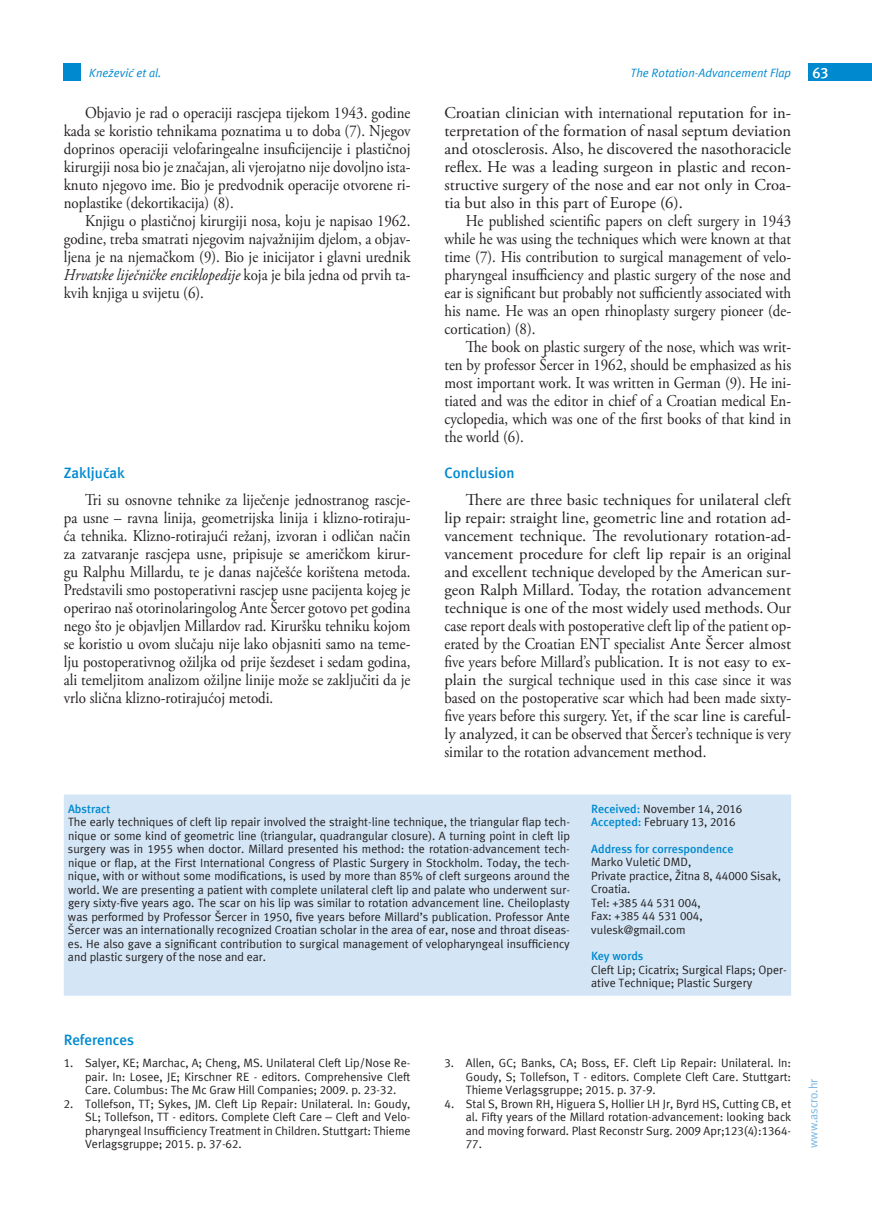
<style>
.page{position:relative;width:872px;height:1212px;background:#fff}
.page>*{position:absolute;margin:0;border:0;box-sizing:border-box;transform-origin:0 0}
.t1{font:16.5px/18px "Adobe Garamond Pro";color:#231f20;text-align:justify;scale:.9 1}
.t2{font:16.5px/18px "Adobe Garamond Pro";color:#231f20;text-align:justify}
.t3{font:700 15px "Meta ASC";color:#0089cf}
.t4{font:700 15px "Meta ASC";color:#fff}
.t5{font:12px/13.5px "Meta ASC";color:#231f20;text-align:justify}
.t6{font:italic 12px "Meta ASC";color:#0089cf}
.t7{font:700 12px "Meta ASC";color:#0089cf}
.t8{font:12px "Meta ASC";color:#77b6e4}
.s1{font-style:italic}
.s2{font-weight:700;color:#0089cf}
</style>
<div class="page">
<div style="left:64px;top:64px;width:17px;height:17px;background:#0089cf"></div>
<div style="left:808px;top:64px;width:64px;height:17px;background:#0089cf"></div>
<div style="left:64px;top:794px;width:727px;height:202px;background:#d4e6f6"></div>
<p class="t6" style="left:89px;top:66px;width:73px">Knežević et al.</p>
<p class="t6" style="left:630px;top:66px;width:162px">The Rotation-Advancement Flap</p>
<p class="t4" style="left:812px;top:64px;width:18px">63</p>
<p class="t2" style="left:444px;top:105px;width:348px">Croatian clinician with international reputation for in&shy;terpretation of the formation of nasal septum deviation and otosclerosis. Also, he discovered the nasothoracicle reflex. He was a leading surgeon in plastic and recon&shy;structive surgery of the nose and ear not only in Croa&shy;tia but also in this part of Europe (6).</p>
<p class="t1" style="left:444px;top:213px;width:387px;text-indent:21px">He published scientific papers on cleft surgery in 1943 while he was using the techniques which were known at that time (7). His contribution to surgical management of velo&shy;pharyngeal insufficiency and plastic surgery of the nose and ear is significant but probably not sufficiently associated with his name. He was an open rhinoplasty surgery pioneer (de&shy;cortication) (8).</p>
<p class="t1" style="left:444px;top:339px;width:387px;text-indent:21px">The book on plastic surgery of the nose, which was writ&shy;ten by professor Šercer in 1962, should be emphasized as his most important work. It was written in German (9). He ini&shy;tiated and was the editor in chief of a Croatian medical En&shy;cyclopedia, which was one of the first books of that kind in the world (6).</p>
<p class="t3" style="left:444px;top:464px;width:72px">Conclusion</p>
<p class="t2" style="left:444px;top:492px;width:348px;text-indent:21px">There are three basic techniques for unilateral cleft lip repair: straight line, geometric line and rotation ad&shy;vancement technique. The revolutionary rotation-ad&shy;vancement procedure for cleft lip repair is an original and excellent technique developed by the American sur&shy;geon Ralph Millard. Today, the rotation advancement technique is one of the most widely used methods. Our case report deals with postoperative cleft lip of the patient op&shy;erated by the Croatian ENT specialist Ante Šercer almost five years before Millard’s publication. It is not easy to ex&shy;plain the surgical technique used in this case since it was based on the postoperative scar which had been made sixty&shy;five years before this surgery. Yet, if the scar line is careful&shy;ly analyzed, it can be observed that Šercer’s technique is very similar to the rotation advancement method.</p>
<p class="t1" style="left:64px;top:105px;width:387px;text-indent:21px">Objavio je rad o operaciji rascjepa tijekom 1943. godine kada se koristio tehnikama poznatima u to doba (7). Njegov doprinos operaciji velofaringealne insuficijencije i plastičnoj kirurgiji nosa bio je značajan, ali vjerojatno nije dovoljno ista&shy;knuto njegovo ime. Bio je predvodnik operacije otvorene ri&shy;noplastike (dekortikacija) (8).</p>
<p class="t1" style="left:64px;top:213px;width:387px;text-indent:21px">Knjigu o plastičnoj kirurgiji nosa, koju je napisao 1962. godine, treba smatrati njegovim najvažnijim djelom, a objav&shy;ljena je na njemačkom (9). Bio je inicijator i glavni urednik <span class="s1">Hrvatske liječničke enciklopedije</span> koja je bila jedna od prvih ta&shy;kvih knjiga u svijetu (6).</p>
<p class="t3" style="left:64px;top:464px;width:63px">Zaključak</p>
<p class="t1" style="left:64px;top:492px;width:387px;text-indent:21px">Tri su osnovne tehnike za liječenje jednostranog rascje&shy;pa usne – ravna linija, geometrijska linija i klizno-rotiraju&shy;ća tehnika. Klizno-rotirajući režanj, izvoran i odličan način za zatvaranje rascjepa usne, pripisuje se američkom kirur&shy;gu Ralphu Millardu, te je danas najčešće korištena metoda.<br>Predstavili smo postoperativni rascjep usne pacijenta kojeg je operirao naš otorinolaringolog Ante Šercer gotovo pet godina nego što je objavljen Millardov rad. Kiruršku tehniku kojom se koristio u ovom slučaju nije lako objasniti samo na teme&shy;lju postoperativnog ožiljka od prije šezdeset i sedam godina, ali temeljitom analizom ožiljne linije može se zaključiti da je vrlo slična klizno-rotirajućoj metodi.</p>
<p class="t7" style="left:68px;top:801px;width:44px">Abstract</p>
<p class="t5" style="left:68px;top:815px;width:503px">The early techniques of cleft lip repair involved the straight-line technique, the triangular flap tech&shy;nique or some kind of geometric line (triangular, quadrangular closure). A turning point in cleft lip surgery was in 1955 when doctor. Millard presented his method: the rotation-advancement tech&shy;nique or flap, at the First International Congress of Plastic Surgery in Stockholm. Today, the tech&shy;nique, with or without some modifications, is used by more than 85% of cleft surgeons around the world. We are presenting a patient with complete unilateral cleft lip and palate who underwent sur&shy;gery sixty-five years ago. The scar on his lip was similar to rotation advancement line. Cheiloplasty was performed by Professor Šercer in 1950, five years before Millard’s publication. Professor Ante Šercer was an internationally recognized Croatian scholar in the area of ear, nose and throat diseas&shy;es. He also gave a significant contribution to surgical management of velopharyngeal insufficiency and plastic surgery of the nose and ear.</p>
<p class="t5" style="left:591px;top:801px;width:153px"><span class="s2">Received:</span> November 14, 2016<br><span class="s2">Accepted:</span> February 13, 2016</p>
<p class="t7" style="left:591px;top:841px;width:144px">Address for correspondence</p>
<p class="t5" style="left:591px;top:855px;width:191px;text-align:left">Marko Vuletić DMD,<br>Private practice, Žitna 8, 44000 Sisak,<br>Croatia.<br>Tel: +385 44 531 004,<br>Fax: +385 44 531 004, vulesk@gmail.com</p>
<p class="t7" style="left:591px;top:949px;width:54px">Key words</p>
<p class="t5" style="left:591px;top:962px;width:197px">Cleft Lip; Cicatrix; Surgical Flaps; Oper&shy;ative Technique; Plastic Surgery</p>
<p class="t3" style="left:64px;top:1031px;width:72px">References</p>
<p class="t5" style="left:85px;top:1056px;width:327px;text-indent:-21px">1. Salyer, KE; Marchac, A; Cheng, MS. Unilateral Cleft Lip/Nose Re&shy;pair. In: Losee, JE; Kirschner RE - editors. Comprehensive Cleft Care. Columbus: The Mc Graw Hill Companies; 2009. p. 23-32.</p>
<p class="t5" style="left:85px;top:1096px;width:327px;text-indent:-21px">2. Tollefson, TT; Sykes, JM. Cleft Lip Repair: Unilateral. In: Goudy, SL; Tollefson, TT - editors. Complete Cleft Care – Cleft and Velo&shy;pharyngeal Insufficiency Treatment in Children. Stuttgart: Thieme Verlagsgruppe; 2015. p. 37-62.</p>
<p class="t5" style="left:466px;top:1056px;width:327px;text-indent:-21px">3. Allen, GC; Banks, CA; Boss, EF. Cleft Lip Repair: Unilateral. In:<br>Goudy, S; Tollefson, T - editors. Complete Cleft Care. Stuttgart:<br>Thieme Verlagsgruppe; 2015. p. 37-9.</p>
<p class="t5" style="left:466px;top:1096px;width:327px;text-indent:-21px">4. Stal S, Brown RH, Higuera S, Hollier LH Jr, Byrd HS, Cutting CB, et al. Fifty years of the Millard rotation-advancement: looking back and moving forward. Plast Reconstr Surg. 2009 Apr;123(4):1364- 77.</p>
<p class="t8" style="left:806px;top:1148px;width:71px;rotate:-90deg">www.ascro.hr</p>
</div>
